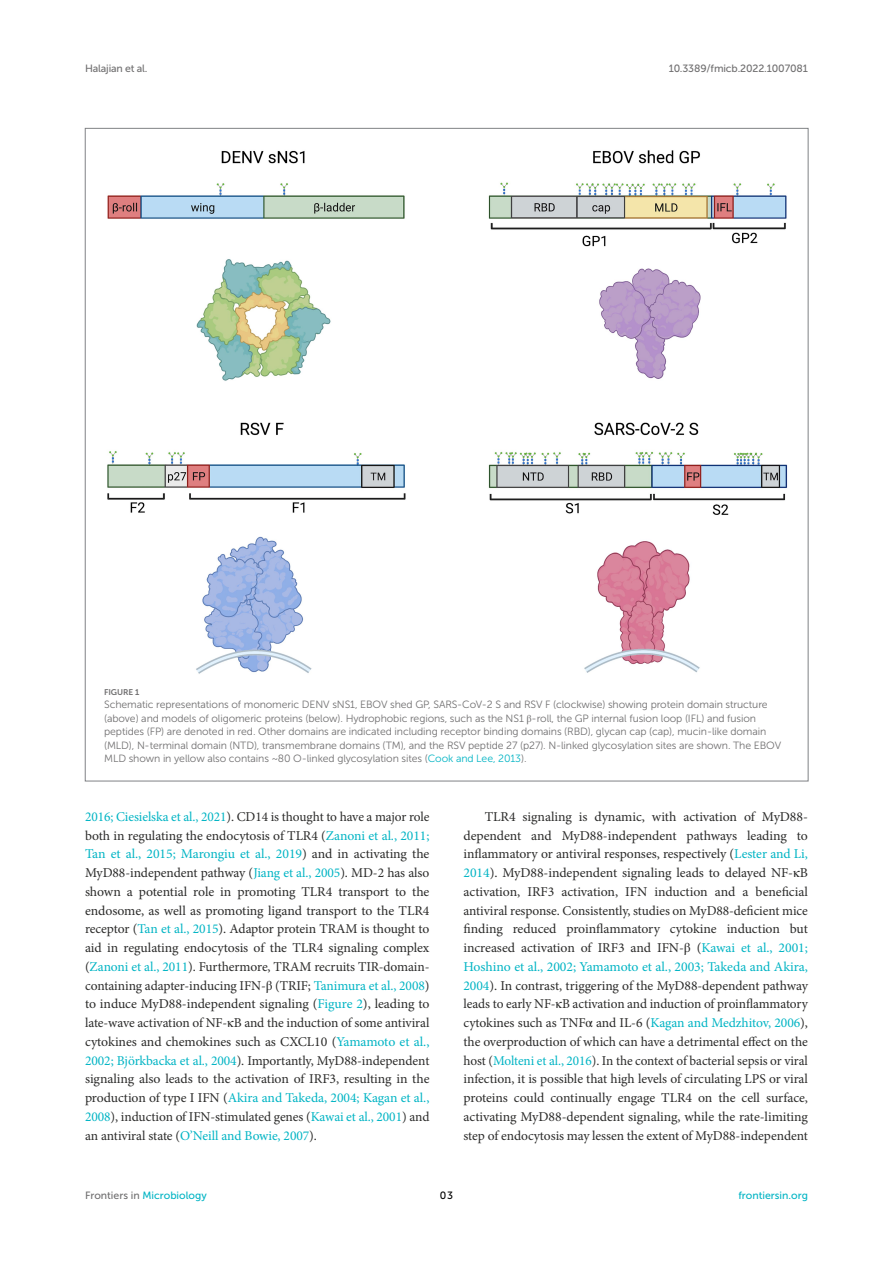
<style>
.page{position:relative;width:893px;height:1263px;background:#fff}
.page>*{position:absolute;margin:0;border:0;box-sizing:border-box;transform-origin:0 0}
.TEXT{font:13.5px/18.8px "Minion Pro";letter-spacing:-.005em;color:#2b2b2a;text-align:justify}
.FIG_LEG{font:10.5px/13.5px "Museo Sans 300";letter-spacing:-.01em;color:#706f70}
.t1{font:10.5px "Museo Sans 500";letter-spacing:-.015em;color:#706f70}
.t2{font:10.5px "Museo Sans 500";color:#00b4c4}
.t3{font:10.5px "Museo Sans 500";color:#000}
.FIG_HD{font:8.25px "Museo Sans 700";letter-spacing:-.01em;color:#706f70}
.s1{font-family:"STIX General"}
.s2{color:#00b4c4}
.s3{color:#706f70}
</style>
<div class="page">
<img style="left:107px;top:150px;width:681px;height:524px">
<p class="t1" style="left:85px;top:63px;width:64px">Halajian et al.</p>
<p class="t1" style="left:669px;top:63px;width:141px">10.3389/fmicb.2022.1007081</p>
<p class="FIG_HD" style="left:104px;top:687px;width:37px">FIGURE 1</p>
<p class="FIG_LEG" style="left:104px;top:698px;width:678px">Schematic representations of monomeric DENV sNS1, EBOV shed GP, SARS-CoV-2 S and RSV F (clockwise) showing protein domain structure (above) and models of oligomeric proteins (below). Hydrophobic regions, such as the NS1 <span class="s1">β</span>-roll, the GP internal fusion loop (IFL) and fusion peptides (FP) are denoted in red. Other domains are indicated including receptor binding domains (RBD), glycan cap (cap), mucin-like domain (MLD), N-terminal domain (NTD), transmembrane domains (TM), and the RSV peptide 27 (p27). N-linked glycosylation sites are shown. The EBOV MLD shown in yellow also contains ~80 O-linked glycosylation sites (<span class="s2">Cook and Lee, 2013</span>).</p>
<p class="TEXT" style="left:85px;top:807px;width:346px"><span class="s2">2016; Ciesielska et al., 2021</span>). CD14 is thought to have a major role both in regulating the endocytosis of TLR4 (<span class="s2">Zanoni et al., 2011; Tan et al., 2015; Marongiu et al., 2019</span>) and in activating the MyD88-independent pathway (<span class="s2">Jiang et al., 2005</span>). MD-2 has also shown a potential role in promoting TLR4 transport to the endosome, as well as promoting ligand transport to the TLR4 receptor (<span class="s2">Tan et al., 2015</span>). Adaptor protein TRAM is thought to aid in regulating endocytosis of the TLR4 signaling complex (<span class="s2">Zanoni et al., 2011</span>). Furthermore, TRAM recruits TIR-domain&shy;containing adapter-inducing IFN-<span class="s1">β</span> (TRIF; <span class="s2">Tanimura et al., 2008</span>) to induce MyD88-independent signaling (<span class="s2">Figure 2</span>), leading to late-wave activation of NF-<span class="s1">κ</span>B and the induction of some antiviral cytokines and chemokines such as CXCL10 (<span class="s2">Yamamoto et al., 2002; Björkbacka et al., 2004</span>). Importantly, MyD88-independent signaling also leads to the activation of IRF3, resulting in the production of type I IFN (<span class="s2">Akira and Takeda, 2004; Kagan et al., 2008</span>), induction of IFN-stimulated genes (<span class="s2">Kawai et al., 2001</span>) and an antiviral state (<span class="s2">O’Neill and Bowie, 2007</span>).</p>
<p class="TEXT" style="left:463px;top:807px;width:346px;text-indent:21px">TLR4 signaling is dynamic, with activation of MyD88- dependent and MyD88-independent pathways leading to inflammatory or antiviral responses, respectively (<span class="s2">Lester and Li, 2014</span>). MyD88-independent signaling leads to delayed NF-<span class="s1">κ</span>B activation, IRF3 activation, IFN induction and a beneficial antiviral response. Consistently, studies on MyD88-deficient mice finding reduced proinflammatory cytokine induction but increased activation of IRF3 and IFN-<span class="s1">β</span> (<span class="s2">Kawai et al., 2001; Hoshino et al., 2002; Yamamoto et al., 2003; Takeda and Akira, 2004</span>). In contrast, triggering of the MyD88-dependent pathway leads to early NF-<span class="s1">κ</span>B activation and induction of proinflammatory cytokines such as TNF<span class="s1">α</span> and IL-6 (<span class="s2">Kagan and Medzhitov, 2006</span>), the overproduction of which can have a detrimental effect on the host (<span class="s2">Molteni et al., 2016</span>). In the context of bacterial sepsis or viral infection, it is possible that high levels of circulating LPS or viral proteins could continually engage TLR4 on the cell surface, activating MyD88-dependent signaling, while the rate-limiting step of endocytosis may lessen the extent of MyD88-independent</p>
<p class="t2" style="left:85px;top:1190px;width:123px"><span class="s3">Frontiers in</span> Microbiology</p>
<p class="t3" style="left:440px;top:1190px;width:15px">03</p>
<p class="t2" style="left:738px;top:1190px;width:71px">frontiersin.org</p>
</div>
